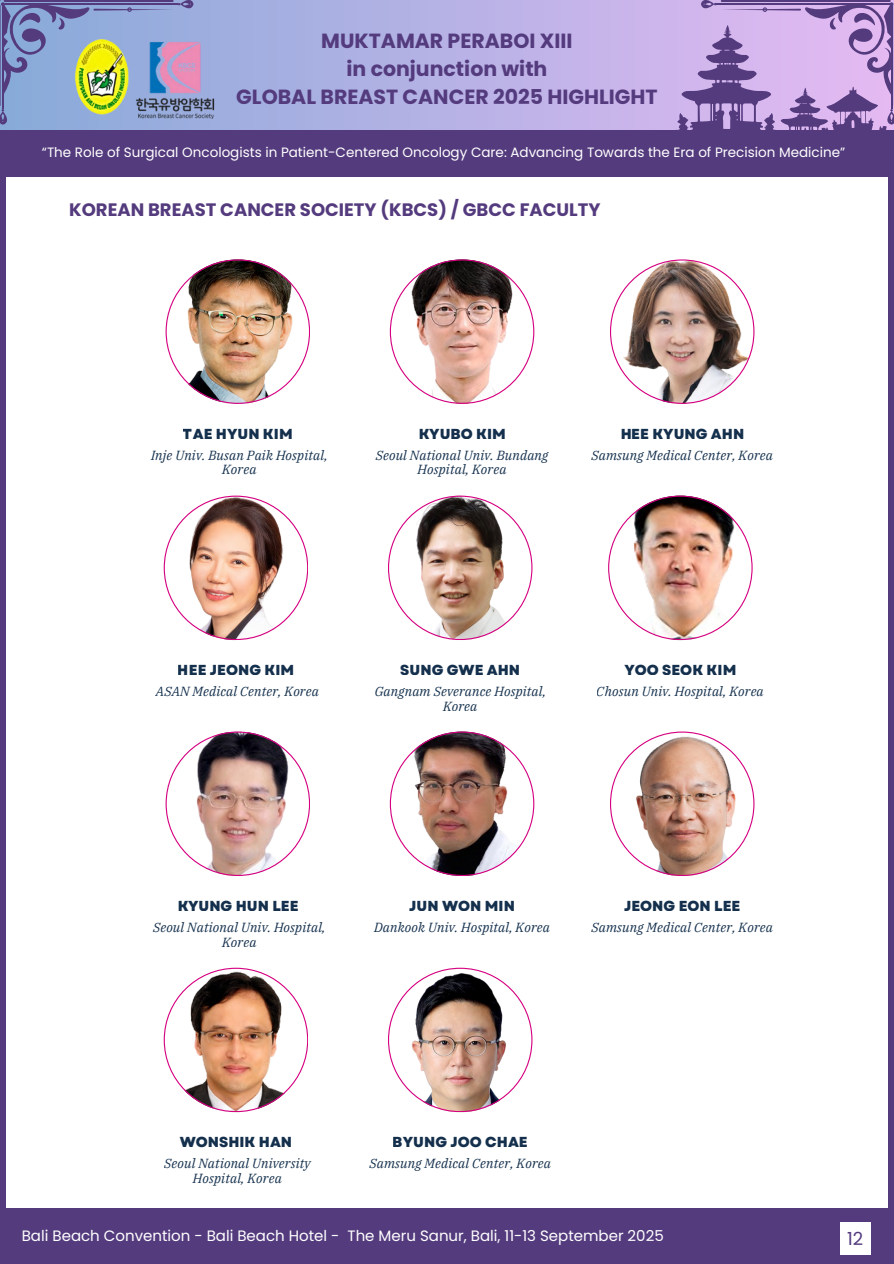
<style>
.page{position:relative;width:894px;height:1264px;background:#fff}
.page>*{position:absolute;margin:0;border:0;box-sizing:border-box;transform-origin:0 0}
.t1{font:700 20.4px/28.2px "Poppins";color:#543b7e;text-align:center}
.t2{font:700 18px "Poppins";color:#543b7e}
.t3{font:18px "Poppins";color:#543b7e}
.t4{font:15px "Poppins";color:#fff}
.t5{font:800 14.4px "Garet";color:#14304d}
.t6{font:13.5px "Poppins";color:#fff}
.t7{font:italic 13.2px/14.9px "IBM Plex Serif";letter-spacing:.01em;color:#14304d;text-align:center}
</style>
<div class="page">
<svg style="left:0;top:0;width:700px;height:130px;background:#b0b0e3"></svg>
<img style="left:193px;top:40px;width:23px;height:79px">
<div style="left:0;top:1208px;width:893px;height:55px;background:#543b7e"></div>
<div style="left:839px;top:1222px;width:31px;height:32px;background:#fff"></div>
<div style="left:0;top:130px;width:893px;height:47px;background:#543b7e"></div>
<svg style="left:557px;top:25px;width:336px;height:105px;background:#c2ade4"></svg>
<div style="left:0;top:130px;width:6px;height:1133px;background:#543b7e"></div>
<div style="left:888px;top:166px;width:5px;height:1097px;background:#543b7e"></div>
<svg style="left:700px;top:0;width:194px;height:125px;background:#b291cd"></svg>
<svg style="left:0;top:0;width:193px;height:125px;background:#909eb4"></svg>
<img style="left:165px;top:259px;width:144px;height:144px">
<svg style="left:164px;top:495px;width:144px;height:144px"></svg>
<svg style="left:390px;top:259px;width:144px;height:144px"></svg>
<img style="left:388px;top:495px;width:144px;height:144px">
<svg style="left:610px;top:259px;width:144px;height:144px"></svg>
<img style="left:608px;top:495px;width:144px;height:144px">
<img style="left:165px;top:731px;width:144px;height:144px">
<img style="left:164px;top:967px;width:144px;height:144px">
<img style="left:390px;top:731px;width:144px;height:144px">
<img style="left:388px;top:967px;width:144px;height:144px">
<svg style="left:610px;top:731px;width:144px;height:144px"></svg>
<h1 class="t1" style="left:236px;top:27px;width:422px">MUKTAMAR PERABOI XIII<br>in conjunction with<br>GLOBAL BREAST CANCER 2025 HIGHLIGHT</h1>
<p class="t6" style="left:42px;top:143px;width:804px">“The Role of Surgical Oncologists in Patient-Centered Oncology Care: Advancing Towards the Era of Precision Medicine”</p>
<h2 class="t2" style="left:69px;top:197px;width:532px">KOREAN BREAST CANCER SOCIETY (KBCS) / GBCC FACULTY</h2>
<p class="t5" style="left:183px;top:423px;width:111px">TAE HYUN KIM</p>
<p class="t5" style="left:418px;top:423px;width:89px">KYUBO KIM</p>
<p class="t5" style="left:620px;top:423px;width:125px">HEE KYUNG AHN</p>
<p class="t7" style="left:151px;top:447px;width:178px">Inje Univ. Busan Paik Hospital,<br>Korea</p>
<p class="t7" style="left:375px;top:447px;width:174px">Seoul National Univ. Bundang<br>Hospital, Korea</p>
<p class="t7" style="left:591px;top:447px;width:183px">Samsung Medical Center, Korea</p>
<p class="t5" style="left:178px;top:659px;width:118px">HEE JEONG KIM</p>
<p class="t7" style="left:156px;top:683px;width:164px">ASAN Medical Center, Korea</p>
<p class="t5" style="left:400px;top:659px;width:121px">SUNG GWE AHN</p>
<p class="t7" style="left:374px;top:683px;width:173px">Gangnam Severance Hospital,<br>Korea</p>
<p class="t5" style="left:624px;top:659px;width:113px">YOO SEOK KIM</p>
<p class="t7" style="left:596px;top:683px;width:168px">Chosun Univ. Hospital, Korea</p>
<p class="t5" style="left:177px;top:895px;width:123px">KYUNG HUN LEE</p>
<p class="t7" style="left:153px;top:919px;width:174px">Seoul National Univ. Hospital,<br>Korea</p>
<p class="t5" style="left:409px;top:895px;width:107px">JUN WON MIN</p>
<p class="t7" style="left:374px;top:919px;width:177px">Dankook Univ. Hospital, Korea</p>
<p class="t5" style="left:624px;top:895px;width:118px">JEONG EON LEE</p>
<p class="t7" style="left:591px;top:919px;width:183px">Samsung Medical Center, Korea</p>
<p class="t5" style="left:180px;top:1131px;width:114px">WONSHIK HAN</p>
<p class="t7" style="left:164px;top:1155px;width:148px">Seoul National University<br>Hospital, Korea</p>
<p class="t5" style="left:392px;top:1131px;width:137px">BYUNG JOO CHAE</p>
<p class="t7" style="left:369px;top:1155px;width:183px">Samsung Medical Center, Korea</p>
<p class="t4" style="left:22px;top:1225px;width:643px">Bali Beach Convention - Bali Beach Hotel - The Meru Sanur, Bali, 11-13 September 2025</p>
<h2 class="t3" style="left:846px;top:1225px;width:18px">12</h2>
</div>
